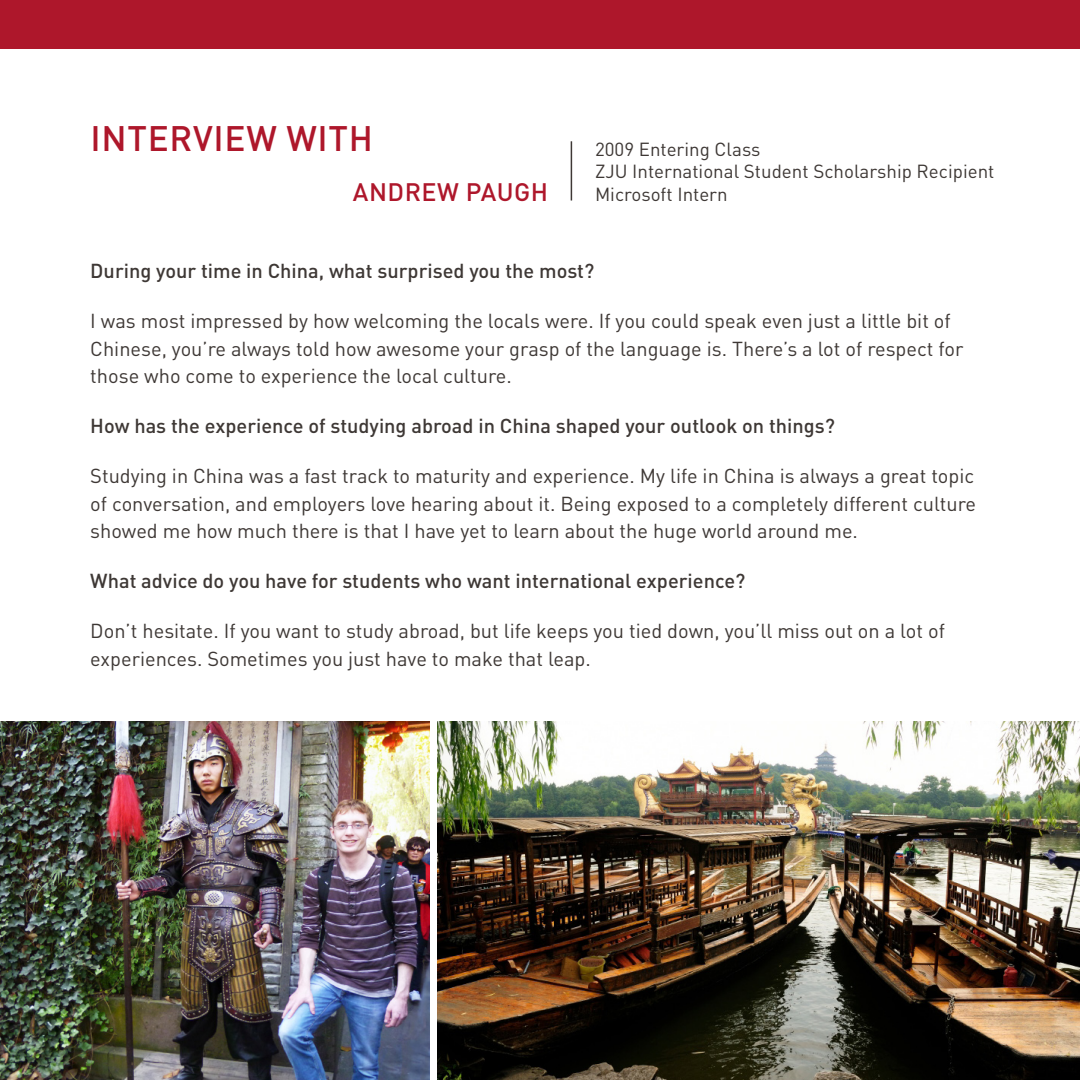
<style>
.page{position:relative;width:1080px;height:1080px;background:#fff}
.page>*{position:absolute;margin:0;border:0;box-sizing:border-box;transform-origin:0 0}
.t1{font:500 35px "DIN Pro";letter-spacing:.02em;color:#ae172b}
.t2{font:500 25px "DIN Pro";letter-spacing:.02em;color:#ae172b}
.t3{font:20px/27.5px "DIN Pro";color:#3e3835}
.t4{font:500 20px "DIN Pro";color:#3e3835}
.t5{font:18.75px "DIN Pro";color:#3e3835}
</style>
<div class="page">
<img style="left:0;top:722px;width:430px;height:358px">
<div style="left:0;top:0;width:1080px;height:49px;background:#ae172b"></div>
<img style="left:437px;top:722px;width:643px;height:358px">
<hr style="left:571px;top:141px;width:1px;height:60px;background:#3e3835">
<p class="t1" style="left:91px;top:114px;width:284px">INTERVIEW WITH</p>
<p class="t2" style="left:353px;top:175px;width:197px">ANDREW PAUGH</p>
<p class="t5" style="left:595px;top:136px;width:167px">2009 Entering Class</p>
<p class="t5" style="left:595px;top:159px;width:401px">ZJU International Student Scholarship Recipient</p>
<p class="t5" style="left:595px;top:181px;width:134px">Microsoft Intern</p>
<p class="t4" style="left:90px;top:257px;width:505px">During your time in China, what surprised you the most?</p>
<p class="t3" style="left:90px;top:306px;width:875px">I was most impressed by how welcoming the locals were. If you could speak even just a little bit of<br>Chinese, you’re always told how awesome your grasp of the language is. There’s a lot of respect for those who come to experience the local culture.</p>
<p class="t4" style="left:90px;top:412px;width:746px">How has the experience of studying abroad in China shaped your outlook on things?</p>
<p class="t3" style="left:90px;top:461px;width:887px;text-align:justify">Studying in China was a fast track to maturity and experience. My life in China is always a great topic of conversation, and employers love hearing about it. Being exposed to a completely different culture showed me how much there is that I have yet to learn about the huge world around me.</p>
<p class="t4" style="left:90px;top:567px;width:657px">What advice do you have for students who want international experience?</p>
<p class="t3" style="left:90px;top:616px;width:856px">Don’t hesitate. If you want to study abroad, but life keeps you tied down, you’ll miss out on a lot of experiences. Sometimes you just have to make that leap.</p>
</div>
